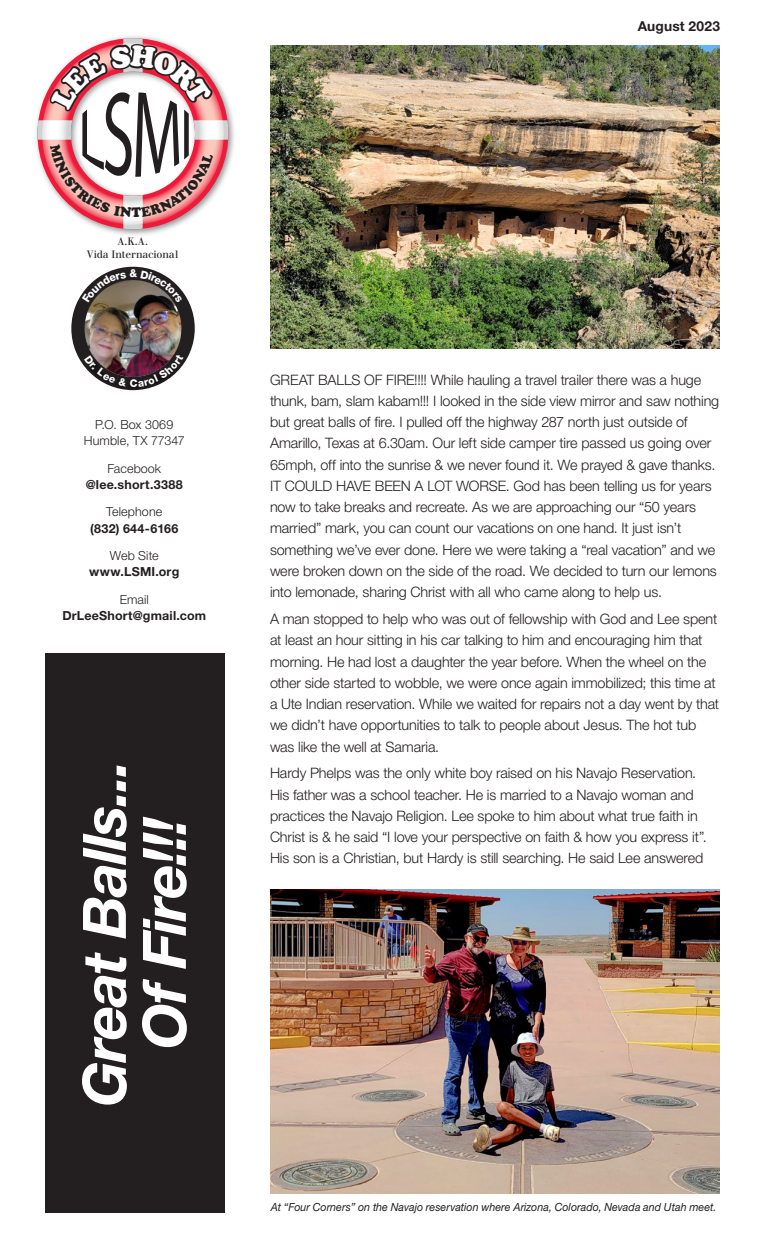
<style>
.page{position:relative;width:765px;height:1260px;background:#fff}
.page>*{position:absolute;margin:0;border:0;box-sizing:border-box;transform-origin:0 0}
.t1{font:italic 700 60px "Helvetica Neue LT Pro";letter-spacing:-.035em;color:#fff}
.Text{font:300 14.38px/21.2px "Helvetica Neue LT Pro";letter-spacing:-.01em;color:#231f20}
.t2{font:700 13.75px "Helvetica Neue LT Pro";letter-spacing:.015em;color:#231f20}
.t3{font:700 12.5px/16.2px "Helvetica Neue LT Pro";letter-spacing:.015em;color:#231f20;text-align:center}
.t4{font:300 12.5px "Helvetica Neue LT Pro";letter-spacing:.005em;color:#231f20}
.captions{font:italic 11.25px "Helvetica Neue LT Pro";letter-spacing:.005em;color:#231f20;scale:.95 1}
.t5{font:10.5px/12.6px "Walbaum";letter-spacing:-.005em;color:#231f20;text-align:center}
.s1{font-weight:300}
</style>
<div class="page">
<div style="left:45px;top:654px;width:180px;height:559px;background:#231f20"></div>
<img style="left:73px;top:268px;width:122px;height:123px">
<img style="left:36px;top:102px;width:198px;height:133px">
<img style="left:270px;top:889px;width:450px;height:304px">
<img style="left:271px;top:45px;width:448px;height:304px">
<svg style="left:84px;top:354px;width:100px;height:33px"></svg>
<svg style="left:38px;top:36px;width:190px;height:193px"></svg>
<svg style="left:82px;top:269px;width:100px;height:34px"></svg>
<p class="t2" style="left:638px;top:18px;width:84px">August 2023</p>
<p class="t5" style="left:87px;top:236px;width:93px">A.K.A.<br>Vida Internacional</p>
<p class="t4" style="left:95px;top:417px;width:79px">P.O. Box 3069</p>
<p class="t4" style="left:84px;top:433px;width:102px">Humble, TX 77347</p>
<p class="t3" style="left:86px;top:460px;width:98px"><span class="s1">Facebook </span>@lee.short.3388</p>
<p class="t4" style="left:106px;top:504px;width:57px">Telephone</p>
<p class="t3" style="left:90px;top:520px;width:89px">(832) 644-6166</p>
<p class="t4" style="left:110px;top:548px;width:50px">Web Site</p>
<p class="t3" style="left:89px;top:564px;width:92px">www.LSMI.org</p>
<p class="t4" style="left:120px;top:592px;width:31px">Email</p>
<p class="t3" style="left:62px;top:607px;width:145px">DrLeeShort@gmail.com</p>
<p class="t1" style="left:67px;top:1107px;width:350px;rotate:-90deg">Great Balls...</p>
<p class="t1" style="left:127px;top:1049px;width:234px;rotate:-90deg">Of Fire!!!</p>
<p class="Text" style="left:270px;top:369px;width:451px">GREAT BALLS OF FIRE!!!! While hauling a travel trailer there was a huge thunk, bam, slam kabam!!! I looked in the side view mirror and saw nothing but great balls of fire. I pulled off the highway 287 north just outside of Amarillo, Texas at 6.30am. Our left side camper tire passed us going over 65mph, off into the sunrise &amp; we never found it. We prayed &amp; gave thanks.<br>IT COULD HAVE BEEN A LOT WORSE. God has been telling us for years now to take breaks and recreate. As we are approaching our “50 years married” mark, you can count our vacations on one hand. It just isn’t something we’ve ever done. Here we were taking a “real vacation” and we were broken down on the side of the road. We decided to turn our lemons into lemonade, sharing Christ with all who came along to help us.</p>
<p class="Text" style="left:270px;top:608px;width:451px">A man stopped to help who was out of fellowship with God and Lee spent at least an hour sitting in his car talking to him and encouraging him that morning. He had lost a daughter the year before. When the wheel on the other side started to wobble, we were once again immobilized; this time at a Ute Indian reservation. While we waited for repairs not a day went by that we didn’t have opportunities to talk to people about Jesus. The hot tub was like the well at Samaria.</p>
<p class="Text" style="left:270px;top:762px;width:438px">Hardy Phelps was the only white boy raised on his Navajo Reservation.<br>His father was a school teacher. He is married to a Navajo woman and practices the Navajo Religion. Lee spoke to him about what true faith in Christ is &amp; he said “I love your perspective on faith &amp; how you express it”.<br>His son is a Christian, but Hardy is still searching. He said Lee answered</p>
<p class="captions" style="left:271px;top:1200px;width:471px">At “Four Corners” on the Navajo reservation where Arizona, Colorado, Nevada and Utah meet.</p>
</div>
